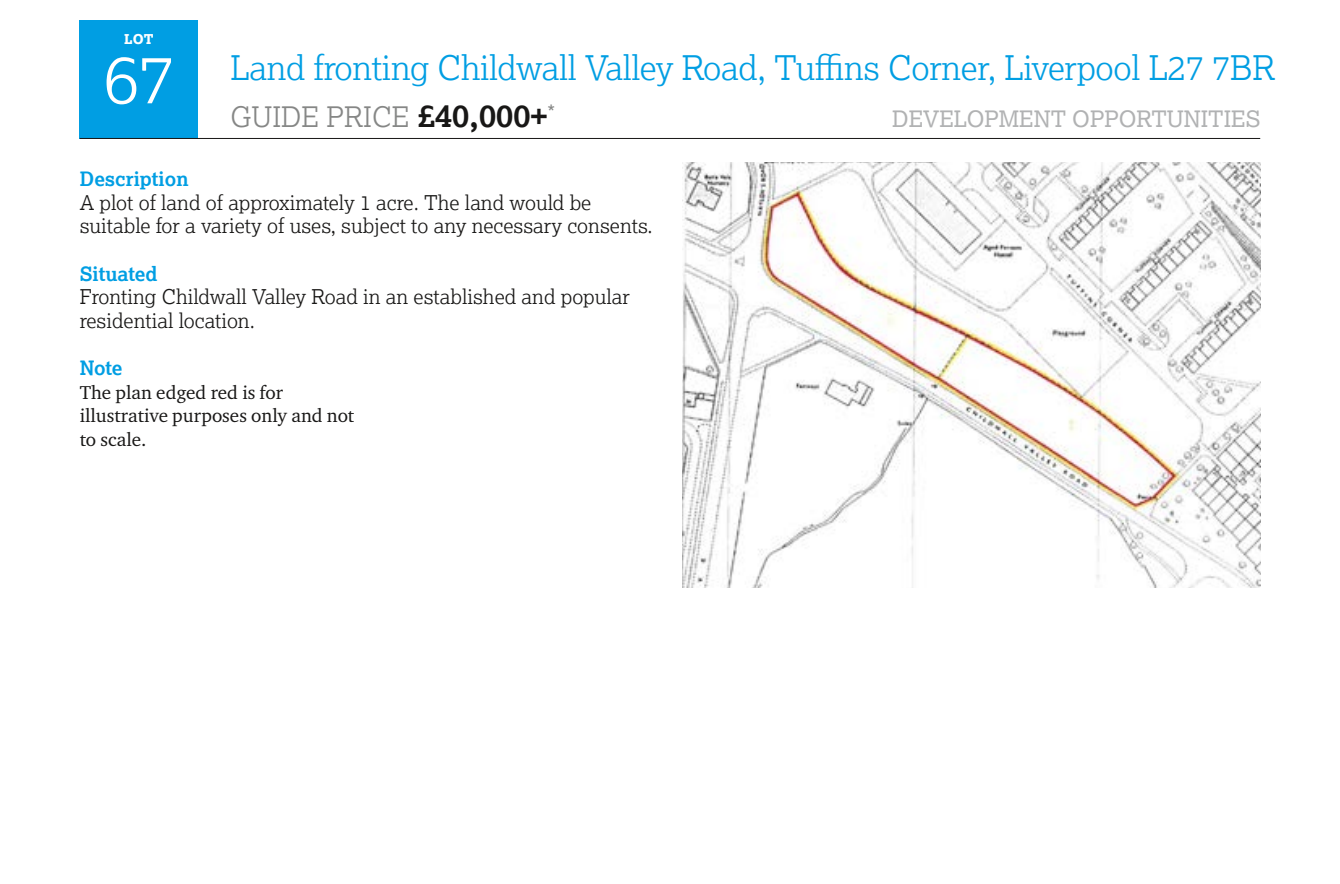
<style>
.page{position:relative;width:1340px;height:884px;background:#fff}
.page>*{position:absolute;margin:0;border:0;box-sizing:border-box;transform-origin:0 0}
.t1{font:300 67.5px "Lexia";color:#fff}
.t2{font:300 33.75px "Lexia";letter-spacing:-.01em;color:#009ee3}
.t3{font:300 28.12px "Lexia";color:#868786}
.t4{font:22.5px "Lexia";color:#b1b2b3}
.t5{font:300 20.25px/23.6px "Lexia";color:#181716}
.t6{font:700 19.8px "Lexia";color:#009ee3}
.t7{font:19.12px/23.6px "Charter ITC Pro";color:#181716}
.t8{font:800 13.5px "Lexia";color:#fff}
.s1{font-weight:700;font-size:31.5px;color:#181716}
</style>
<div class="page">
<div style="left:80px;top:21px;width:118px;height:118px;background:#009ee3"></div>
<hr style="left:80px;top:138px;width:1180px;height:1px;background:#181716">
<img style="left:682px;top:162px;width:578px;height:426px">
<p class="t8" style="left:124px;top:31px;width:31px">LOT</p>
<h1 class="t1" style="left:103px;top:36px;width:73px">67</h1>
<h2 class="t2" style="left:230px;top:46px;width:1046px">Land fronting Childwall Valley Road, Tuffins Corner, Liverpool L27 7BR</h2>
<h3 class="t3" style="left:230px;top:99px;width:326px">GUIDE PRICE <span class="s1">£40,000+</span><sup>*</sup></h3>
<p class="t4" style="left:892px;top:105px;width:369px">DEVELOPMENT OPPORTUNITIES</p>
<p class="t6" style="left:80px;top:166px;width:110px">Description</p>
<p class="t5" style="left:80px;top:190px;width:574px">A plot of land of approximately 1 acre. The land would be suitable for a variety of uses, subject to any necessary consents.</p>
<p class="t6" style="left:80px;top:261px;width:79px">Situated</p>
<p class="t5" style="left:80px;top:284px;width:552px">Fronting Childwall Valley Road in an established and popular residential location.</p>
<p class="t6" style="left:80px;top:355px;width:44px">Note</p>
<p class="t7" style="left:80px;top:380px;width:276px">The plan edged red is for illustrative purposes only and not to scale.</p>
</div>
